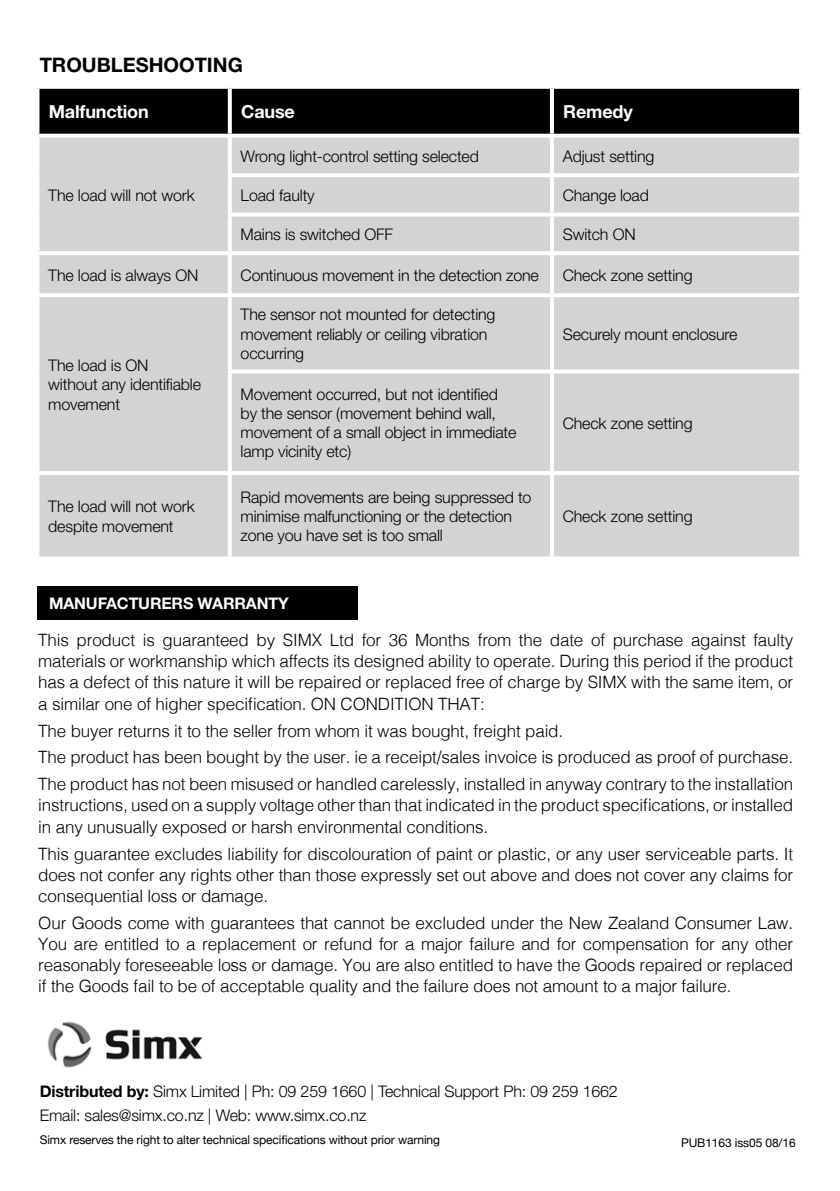
<style>
.page{position:relative;width:840px;height:1191px;background:#fff}
.page>*{position:absolute;margin:0;border:0;box-sizing:border-box;transform-origin:0 0}
.t1{font:700 20px "Helvetica Neue";color:#000}
.t2{font:700 18px "Helvetica Neue";letter-spacing:-.01em;color:#fff}
.t3{font:300 17px/21.2px "Helvetica";letter-spacing:-.01em;color:#000;text-align:justify}
.t4{font:300 16px/19.2px "Helvetica Neue";letter-spacing:-.01em;color:#000}
.t5{font:700 16px "Helvetica Neue";letter-spacing:-.01em;color:#fff}
.t6{font:12px "Helvetica Neue";letter-spacing:-.01em;color:#000}
.s1{font-weight:700}
</style>
<div class="page">
<div style="left:39px;top:89px;width:759px;height:45px;background:#000"></div>
<div style="left:39px;top:138px;width:759px;height:418px;background:#d1d3d4"></div>
<hr style="left:228px;top:138px;width:4px;height:35px;background:#fff">
<svg style="left:549px;top:138px;width:4px;height:35px"></svg>
<svg style="left:798px;top:138px;width:1px;height:35px"></svg>
<hr style="left:228px;top:173px;width:323px;height:4px;background:#fff">
<hr style="left:228px;top:177px;width:4px;height:35px;background:#fff">
<hr style="left:551px;top:173px;width:251px;height:4px;background:#fff">
<svg style="left:549px;top:177px;width:4px;height:35px"></svg>
<svg style="left:798px;top:177px;width:2px;height:35px"></svg>
<svg style="left:228px;top:212px;width:323px;height:4px"></svg>
<hr style="left:228px;top:216px;width:4px;height:35px;background:#fff">
<svg style="left:551px;top:212px;width:250px;height:4px"></svg>
<svg style="left:549px;top:216px;width:4px;height:35px"></svg>
<svg style="left:798px;top:216px;width:3px;height:35px"></svg>
<hr style="left:35px;top:251px;width:195px;height:4px;background:#fff">
<hr style="left:230px;top:251px;width:321px;height:4px;background:#fff">
<hr style="left:228px;top:255px;width:4px;height:38px;background:#fff">
<hr style="left:551px;top:251px;width:251px;height:4px;background:#fff">
<svg style="left:549px;top:255px;width:4px;height:38px"></svg>
<svg style="left:798px;top:255px;width:2px;height:38px"></svg>
<hr style="left:35px;top:293px;width:195px;height:4px;background:#fff">
<hr style="left:230px;top:293px;width:321px;height:4px;background:#fff">
<hr style="left:228px;top:297px;width:4px;height:72px;background:#fff">
<hr style="left:551px;top:293px;width:251px;height:4px;background:#fff">
<svg style="left:549px;top:297px;width:4px;height:72px"></svg>
<svg style="left:798px;top:297px;width:2px;height:72px"></svg>
<svg style="left:228px;top:369px;width:323px;height:4px"></svg>
<hr style="left:228px;top:373px;width:4px;height:98px;background:#fff">
<svg style="left:551px;top:369px;width:250px;height:4px"></svg>
<svg style="left:549px;top:373px;width:4px;height:98px"></svg>
<svg style="left:798px;top:373px;width:3px;height:98px"></svg>
<hr style="left:35px;top:471px;width:195px;height:4px;background:#fff">
<hr style="left:230px;top:471px;width:321px;height:4px;background:#fff">
<hr style="left:228px;top:475px;width:4px;height:81px;background:#fff">
<hr style="left:551px;top:471px;width:251px;height:4px;background:#fff">
<svg style="left:549px;top:475px;width:4px;height:81px"></svg>
<svg style="left:798px;top:475px;width:1px;height:81px"></svg>
<svg style="left:38px;top:556px;width:192px;height:1px"></svg>
<svg style="left:230px;top:556px;width:321px;height:1px"></svg>
<svg style="left:551px;top:556px;width:250px;height:1px"></svg>
<svg style="left:37px;top:87px;width:193px;height:2px"></svg>
<svg style="left:230px;top:88px;width:321px;height:1px"></svg>
<svg style="left:228px;top:89px;width:4px;height:45px"></svg>
<svg style="left:551px;top:88px;width:250px;height:1px"></svg>
<svg style="left:549px;top:89px;width:4px;height:45px"></svg>
<svg style="left:798px;top:89px;width:3px;height:45px"></svg>
<svg style="left:39px;top:134px;width:191px;height:4px"></svg>
<svg style="left:231px;top:137px;width:319px;height:1px"></svg>
<svg style="left:551px;top:137px;width:249px;height:1px"></svg>
<img style="left:47px;top:1021px;width:155px;height:47px">
<div style="left:37px;top:585px;width:320px;height:34px;background:#000"></div>
<p class="t1" style="left:40px;top:53px;width:204px">TROUBLESHOOTING</p>
<p class="t2" style="left:49px;top:101px;width:101px">Malfunction</p>
<p class="t2" style="left:241px;top:101px;width:55px">Cause</p>
<p class="t2" style="left:563px;top:101px;width:71px">Remedy</p>
<p class="t4" style="left:48px;top:185px;width:148px">The load will not work</p>
<p class="t4" style="left:240px;top:146px;width:240px">Wrong light-control setting selected</p>
<p class="t4" style="left:562px;top:146px;width:93px">Adjust setting</p>
<p class="t4" style="left:240px;top:186px;width:75px">Load faulty</p>
<p class="t4" style="left:562px;top:186px;width:88px">Change load</p>
<p class="t4" style="left:240px;top:224px;width:154px">Mains is switched OFF</p>
<p class="t4" style="left:562px;top:224px;width:74px">Switch ON</p>
<p class="t4" style="left:48px;top:265px;width:152px">The load is always ON</p>
<p class="t4" style="left:240px;top:265px;width:299px">Continuous movement in the detection zone</p>
<p class="t4" style="left:562px;top:265px;width:131px">Check zone setting</p>
<p class="t4" style="left:48px;top:355px;width:154px">The load is ON without any identifiable movement</p>
<p class="t4" style="left:240px;top:305px;width:256px">The sensor not mounted for detecting movement reliably or ceiling vibration occurring</p>
<p class="t4" style="left:240px;top:384px;width:277px">Movement occurred, but not identified by the sensor (movement behind wall, movement of a small object in immediate lamp vicinity etc)</p>
<p class="t4" style="left:48px;top:497px;width:148px">The load will not work despite movement</p>
<p class="t4" style="left:240px;top:487px;width:292px">Rapid movements are being suppressed to minimise malfunctioning or the detection zone you have set is too small</p>
<p class="t5" style="left:49px;top:593px;width:241px">MANUFACTURERS WARRANTY</p>
<p class="t4" style="left:562px;top:324px;width:176px">Securely mount enclosure</p>
<p class="t4" style="left:562px;top:413px;width:131px">Check zone setting</p>
<p class="t4" style="left:562px;top:506px;width:131px">Check zone setting</p>
<p class="t3" style="left:38px;top:628px;width:756px">This product is guaranteed by SIMX Ltd for 36 Months from the date of purchase against faulty materials or workmanship which affects its designed ability to operate. During this period if the product has a defect of this nature it will be repaired or replaced free of charge by SIMX with the same item, or a similar one of higher specification. ON CONDITION THAT:</p>
<p class="t3" style="left:38px;top:716px;width:756px;line-height:26.8px;text-align:left">The buyer returns it to the seller from whom it was bought, freight paid.<br>The product has been bought by the user. ie a receipt/sales invoice is produced as proof of purchase.<br>The product has not been misused or handled carelessly, installed in anyway contrary to the installation</p>
<p class="t3" style="left:38px;top:793px;width:756px">instructions, used on a supply voltage other than that indicated in the product specifications, or installed in any unusually exposed or harsh environmental conditions.</p>
<p class="t3" style="left:38px;top:841px;width:756px">This guarantee excludes liability for discolouration of paint or plastic, or any user serviceable parts. It does not confer any rights other than those expressly set out above and does not cover any claims for consequential loss or damage.</p>
<p class="t3" style="left:38px;top:911px;width:756px">Our Goods come with guarantees that cannot be excluded under the New Zealand Consumer Law.<br>You are entitled to a replacement or refund for a major failure and for compensation for any other reasonably foreseeable loss or damage. You are also entitled to have the Goods repaired or replaced if the Goods fail to be of acceptable quality and the failure does not amount to a major failure.</p>
<p class="t4" style="left:40px;top:1079px;width:579px;line-height:23.6px"><span class="s1">Distributed by:</span> Simx Limited | Ph: 09 259 1660 | Technical Support Ph: 09 259 1662<br>Email: sales@simx.co.nz | Web: www.simx.co.nz</p>
<p class="t6" style="left:40px;top:1131px;width:401px">Simx reserves the right to alter technical specifications without prior warning</p>
<p class="t6" style="left:680px;top:1134px;width:116px">PUB1163 iss05 08/16</p>
</div>
